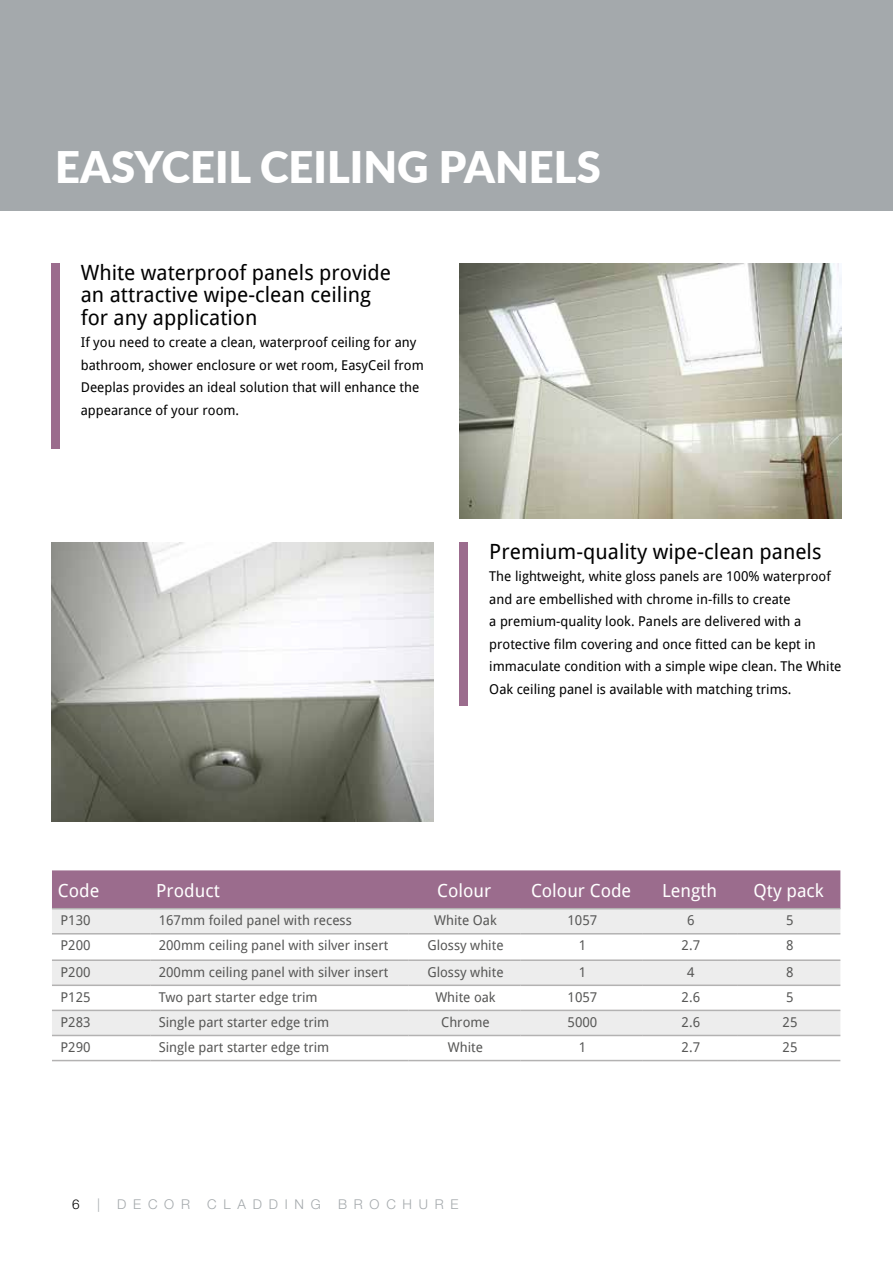
<style>
.page{position:relative;width:893px;height:1263px;background:#fff}
.page>*{position:absolute;margin:0;border:0;box-sizing:border-box;transform-origin:0 0}
.t1{font:900 43.5px "Lato";color:#fff}
.t2{font:21px/22.5px "Droid Sans";color:#000}
.t3{font:18px "Droid Sans";color:#fff}
.t4{font:13.5px/22.5px "Droid Sans";color:#000}
.t5{font:13.5px "Droid Sans";color:#575756}
.t6{font:300 13.5px "Helvetica Neue LT Std";letter-spacing:.5em;color:#a4a9ac}
.t7{font:300 13.5px "Helvetica Neue LT Std";color:#000}
</style>
<div class="page">
<div style="left:0;top:0;width:893px;height:210px;background:#a4a9ac"></div>
<div style="left:51px;top:264px;width:9px;height:185px;background:#9b6c8d"></div>
<div style="left:460px;top:543px;width:8px;height:163px;background:#9b6c8d"></div>
<img style="left:460px;top:264px;width:382px;height:255px">
<div style="left:52px;top:870px;width:788px;height:38px;background:#9b6c8d"></div>
<div style="left:52px;top:909px;width:788px;height:24px;background:#ededed"></div>
<svg style="left:52px;top:934px;width:788px;height:126px"></svg>
<hr style="left:52px;top:933px;width:98px;height:1px;background:#b3b2b2">
<hr style="left:150px;top:933px;width:258px;height:1px;background:#b3b2b2">
<hr style="left:408px;top:933px;width:112px;height:1px;background:#b3b2b2">
<hr style="left:520px;top:933px;width:122px;height:1px;background:#b3b2b2">
<hr style="left:642px;top:933px;width:95px;height:1px;background:#b3b2b2">
<hr style="left:737px;top:933px;width:103px;height:1px;background:#b3b2b2">
<hr style="left:52px;top:959px;width:98px;height:2px;background:#b3b2b2">
<hr style="left:150px;top:959px;width:258px;height:2px;background:#b3b2b2">
<hr style="left:408px;top:959px;width:112px;height:2px;background:#b3b2b2">
<hr style="left:520px;top:959px;width:122px;height:2px;background:#b3b2b2">
<hr style="left:642px;top:959px;width:95px;height:2px;background:#b3b2b2">
<hr style="left:737px;top:959px;width:103px;height:2px;background:#b3b2b2">
<hr style="left:52px;top:984px;width:98px;height:2px;background:#b3b2b2">
<hr style="left:150px;top:984px;width:258px;height:2px;background:#b3b2b2">
<hr style="left:408px;top:984px;width:112px;height:2px;background:#b3b2b2">
<hr style="left:520px;top:984px;width:122px;height:2px;background:#b3b2b2">
<hr style="left:642px;top:984px;width:95px;height:2px;background:#b3b2b2">
<hr style="left:737px;top:984px;width:103px;height:2px;background:#b3b2b2">
<hr style="left:52px;top:1010px;width:98px;height:1px;background:#b3b2b2">
<hr style="left:150px;top:1010px;width:258px;height:1px;background:#b3b2b2">
<hr style="left:408px;top:1010px;width:112px;height:1px;background:#b3b2b2">
<hr style="left:520px;top:1010px;width:122px;height:1px;background:#b3b2b2">
<hr style="left:642px;top:1010px;width:95px;height:1px;background:#b3b2b2">
<hr style="left:737px;top:1010px;width:103px;height:1px;background:#b3b2b2">
<hr style="left:52px;top:1035px;width:98px;height:1px;background:#b3b2b2">
<hr style="left:150px;top:1035px;width:258px;height:1px;background:#b3b2b2">
<hr style="left:408px;top:1035px;width:112px;height:1px;background:#b3b2b2">
<hr style="left:520px;top:1035px;width:122px;height:1px;background:#b3b2b2">
<hr style="left:642px;top:1035px;width:95px;height:1px;background:#b3b2b2">
<hr style="left:737px;top:1035px;width:103px;height:1px;background:#b3b2b2">
<hr style="left:52px;top:1060px;width:98px;height:1px;background:#b3b2b2">
<hr style="left:150px;top:1060px;width:258px;height:1px;background:#b3b2b2">
<hr style="left:408px;top:1060px;width:112px;height:1px;background:#b3b2b2">
<hr style="left:520px;top:1060px;width:122px;height:1px;background:#b3b2b2">
<hr style="left:642px;top:1060px;width:95px;height:1px;background:#b3b2b2">
<hr style="left:737px;top:1060px;width:103px;height:1px;background:#b3b2b2">
<hr style="left:52px;top:908px;width:98px;height:1px;background:#b3b2b2">
<hr style="left:150px;top:908px;width:258px;height:1px;background:#b3b2b2">
<hr style="left:408px;top:908px;width:112px;height:1px;background:#b3b2b2">
<hr style="left:520px;top:908px;width:122px;height:1px;background:#b3b2b2">
<hr style="left:642px;top:908px;width:95px;height:1px;background:#b3b2b2">
<hr style="left:737px;top:908px;width:103px;height:1px;background:#b3b2b2">
<img style="left:51px;top:543px;width:382px;height:278px">
<h1 class="t1" style="left:55px;top:134px;width:547px">EASYCEIL CEILING PANELS</h1>
<h2 class="t2" style="left:81px;top:260px;width:312px">White waterproof panels provide an attractive wipe-clean ceiling for any application</h2>
<p class="t4" style="left:81px;top:331px;width:345px">If you need to create a clean, waterproof ceiling for any bathroom, shower enclosure or wet room, EasyCeil from Deeplas provides an ideal solution that will enhance the appearance of your room.</p>
<h2 class="t2" style="left:489px;top:539px;width:334px">Premium-quality wipe-clean panels</h2>
<p class="t4" style="left:489px;top:565px;width:354px">The lightweight, white gloss panels are 100% waterproof and are embellished with chrome in-fills to create<br>a premium-quality look. Panels are delivered with a protective film covering and once fitted can be kept in immaculate condition with a simple wipe clean. The White Oak ceiling panel is available with matching trims.</p>
<h3 class="t3" style="left:58px;top:878px;width:43px">Code</h3>
<h3 class="t3" style="left:156px;top:878px;width:65px">Product</h3>
<h3 class="t3" style="left:437px;top:878px;width:56px">Colour</h3>
<h3 class="t3" style="left:531px;top:878px;width:102px">Colour Code</h3>
<h3 class="t3" style="left:662px;top:878px;width:57px">Length</h3>
<h3 class="t3" style="left:754px;top:878px;width:72px">Qty pack</h3>
<p class="t5" style="left:60px;top:911px;width:32px">P130</p>
<p class="t5" style="left:159px;top:911px;width:195px">167mm foiled panel with recess</p>
<p class="t5" style="left:434px;top:911px;width:64px">White Oak</p>
<p class="t5" style="left:567px;top:911px;width:31px">1057</p>
<p class="t5" style="left:687px;top:911px;width:9px">6</p>
<p class="t5" style="left:786px;top:911px;width:9px">5</p>
<p class="t5" style="left:61px;top:936px;width:32px">P200</p>
<p class="t5" style="left:159px;top:936px;width:231px">200mm ceiling panel with silver insert</p>
<p class="t5" style="left:427px;top:936px;width:78px">Glossy white</p>
<p class="t5" style="left:579px;top:936px;width:9px">1</p>
<p class="t5" style="left:682px;top:936px;width:20px">2.7</p>
<p class="t5" style="left:786px;top:936px;width:9px">8</p>
<p class="t5" style="left:61px;top:962px;width:32px">P200</p>
<p class="t5" style="left:159px;top:962px;width:231px">200mm ceiling panel with silver insert</p>
<p class="t5" style="left:427px;top:962px;width:78px">Glossy white</p>
<p class="t5" style="left:579px;top:962px;width:9px">1</p>
<p class="t5" style="left:687px;top:962px;width:9px">4</p>
<p class="t5" style="left:786px;top:962px;width:9px">8</p>
<p class="t5" style="left:61px;top:987px;width:32px">P125</p>
<p class="t5" style="left:159px;top:987px;width:160px">Two part starter edge trim</p>
<p class="t5" style="left:435px;top:987px;width:62px">White oak</p>
<p class="t5" style="left:568px;top:987px;width:31px">1057</p>
<p class="t5" style="left:682px;top:987px;width:20px">2.6</p>
<p class="t5" style="left:786px;top:987px;width:9px">5</p>
<p class="t5" style="left:61px;top:1012px;width:32px">P283</p>
<p class="t5" style="left:159px;top:1012px;width:172px">Single part starter edge trim</p>
<p class="t5" style="left:441px;top:1012px;width:50px">Chrome</p>
<p class="t5" style="left:568px;top:1012px;width:31px">5000</p>
<p class="t5" style="left:682px;top:1012px;width:20px">2.6</p>
<p class="t5" style="left:783px;top:1012px;width:16px">25</p>
<p class="t5" style="left:61px;top:1038px;width:32px">P290</p>
<p class="t5" style="left:159px;top:1038px;width:172px">Single part starter edge trim</p>
<p class="t5" style="left:448px;top:1038px;width:37px">White</p>
<p class="t5" style="left:579px;top:1038px;width:9px">1</p>
<p class="t5" style="left:682px;top:1038px;width:20px">2.7</p>
<p class="t5" style="left:783px;top:1038px;width:16px">25</p>
<p class="t7" style="left:72px;top:1196px;width:9px">6</p>
<p class="t6" style="left:97px;top:1196px;width:4px">|</p>
<p class="t6" style="left:117px;top:1196px;width:74px">DECOR</p>
<p class="t6" style="left:207px;top:1196px;width:115px">CLADDING</p>
<p class="t6" style="left:338px;top:1196px;width:122px">BROCHURE</p>
</div>
